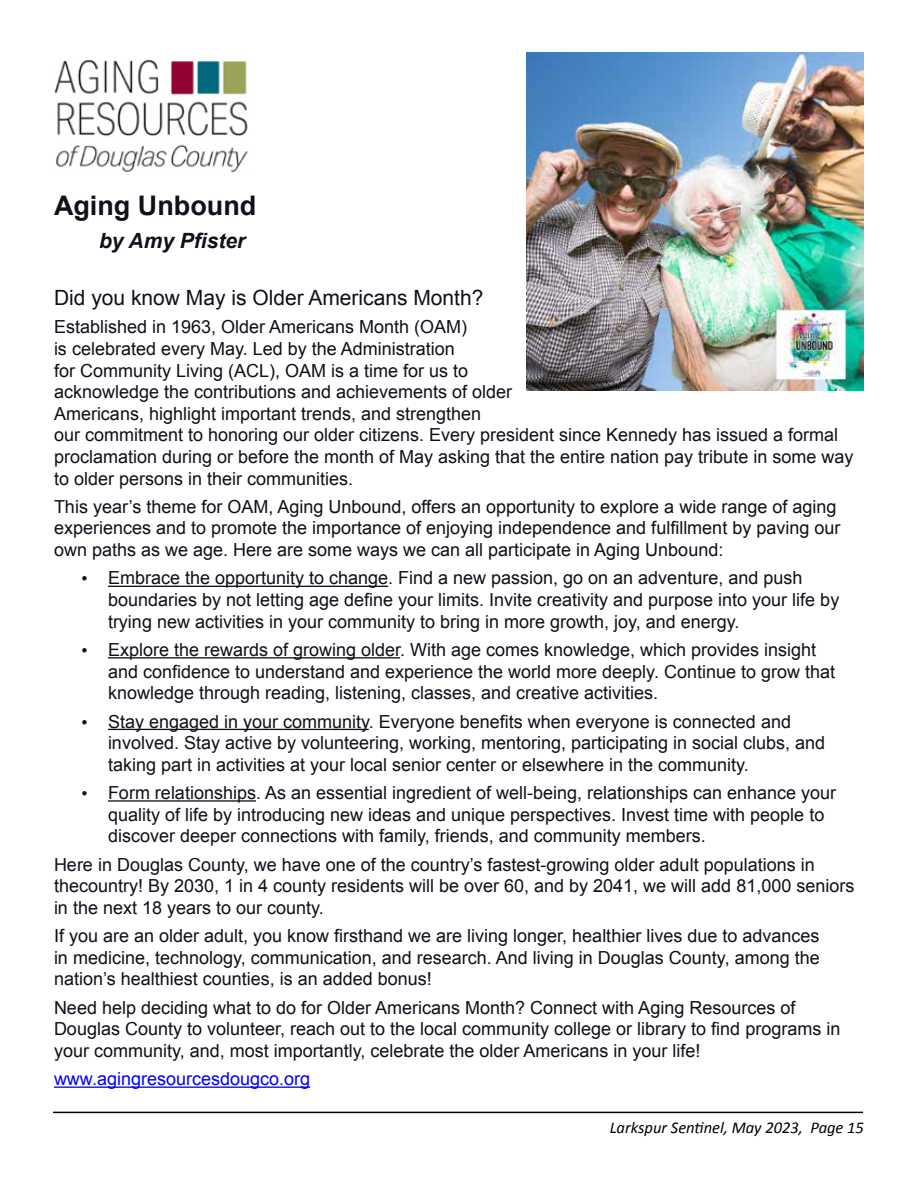
<style>
.page{position:relative;width:918px;height:1188px;background:#fff}
.page>*{position:absolute;margin:0;border:0;box-sizing:border-box;transform-origin:0 0}
.t1{font:700 27px "Arial";color:#0e101a}
.t2{font:21px "Arial";color:#0e101a}
.t3{font:italic 700 21px "Arial";color:#0e101a}
.t4{font:18px/21.6px "Arial";color:#0e101a}
.t5{font:18px "Arial";color:#00f}
.t6{font:italic 16.5px "Calibri";color:#000}
</style>
<div class="page">
<hr style="left:53px;top:1112px;width:810px;height:1px;background:#000">
<img style="left:54px;top:60px;width:194px;height:112px">
<img style="left:526px;top:53px;width:338px;height:337px">
<hr style="left:108px;top:586px;width:280px;height:1px;background:#0e101a">
<hr style="left:108px;top:657px;width:292px;height:2px;background:#0e101a">
<hr style="left:108px;top:729px;width:261px;height:1px;background:#0e101a">
<hr style="left:108px;top:800px;width:148px;height:2px;background:#0e101a">
<hr style="left:54px;top:1087px;width:256px;height:1px;background:#00f">
<h1 class="t1" style="left:54px;top:188px;width:204px">Aging Unbound</h1>
<p class="t3" style="left:99px;top:227px;width:148px">by Amy Pfister</p>
<p class="t2" style="left:54px;top:284px;width:431px">Did you know May is Older Americans Month?</p>
<p class="t4" style="left:54px;top:316px;width:801px">Established in 1963, Older Americans Month (OAM)<br>is celebrated every May. Led by the Administration<br>for Community Living (ACL), OAM is a time for us to<br>acknowledge the contributions and achievements of older<br>Americans, highlight important trends, and strengthen<br>our commitment to honoring our older citizens. Every president since Kennedy has issued a formal proclamation during or before the month of May asking that the entire nation pay tribute in some way to older persons in their communities.</p>
<p class="t4" style="left:54px;top:496px;width:788px">This year’s theme for OAM, Aging Unbound, offers an opportunity to explore a wide range of aging experiences and to promote the importance of enjoying independence and fulfillment by paving our own paths as we age. Here are some ways we can all participate in Aging Unbound:</p>
<p class="t4" style="left:108px;top:567px;width:733px;text-indent:-27px">• Embrace the opportunity to change. Find a new passion, go on an adventure, and push boundaries by not letting age define your limits. Invite creativity and purpose into your life by trying new activities in your community to bring in more growth, joy, and energy.</p>
<p class="t4" style="left:108px;top:639px;width:729px;text-indent:-27px">• Explore the rewards of growing older. With age comes knowledge, which provides insight and confidence to understand and experience the world more deeply. Continue to grow that knowledge through reading, listening, classes, and creative activities.</p>
<p class="t4" style="left:108px;top:711px;width:719px;text-indent:-27px">• Stay engaged in your community. Everyone benefits when everyone is connected and involved. Stay active by volunteering, working, mentoring, participating in social clubs, and taking part in activities at your local senior center or elsewhere in the community.</p>
<p class="t4" style="left:108px;top:782px;width:730px;text-indent:-27px">• Form relationships. As an essential ingredient of well-being, relationships can enhance your quality of life by introducing new ideas and unique perspectives. Invest time with people to discover deeper connections with family, friends, and community members.</p>
<p class="t4" style="left:54px;top:854px;width:802px">Here in Douglas County, we have one of the country’s fastest-growing older adult populations in thecountry! By 2030, 1 in 4 county residents will be over 60, and by 2041, we will add 81,000 seniors in the next 18 years to our county.</p>
<p class="t4" style="left:54px;top:925px;width:767px;text-align:justify">If you are an older adult, you know firsthand we are living longer, healthier lives due to advances in medicine, technology, communication, and research. And living in Douglas County, among the nation’s healthiest counties, is an added bonus!</p>
<p class="t4" style="left:54px;top:997px;width:788px">Need help deciding what to do for Older Americans Month? Connect with Aging Resources of<br>Douglas County to volunteer, reach out to the local community college or library to find programs in your community, and, most importantly, celebrate the older Americans in your life!</p>
<p class="t5" style="left:54px;top:1067px;width:258px">www.agingresourcesdougco.org</p>
<p class="t6" style="left:610px;top:1117px;width:256px">Larkspur Sentinel, May 2023, Page 15</p>
</div>
